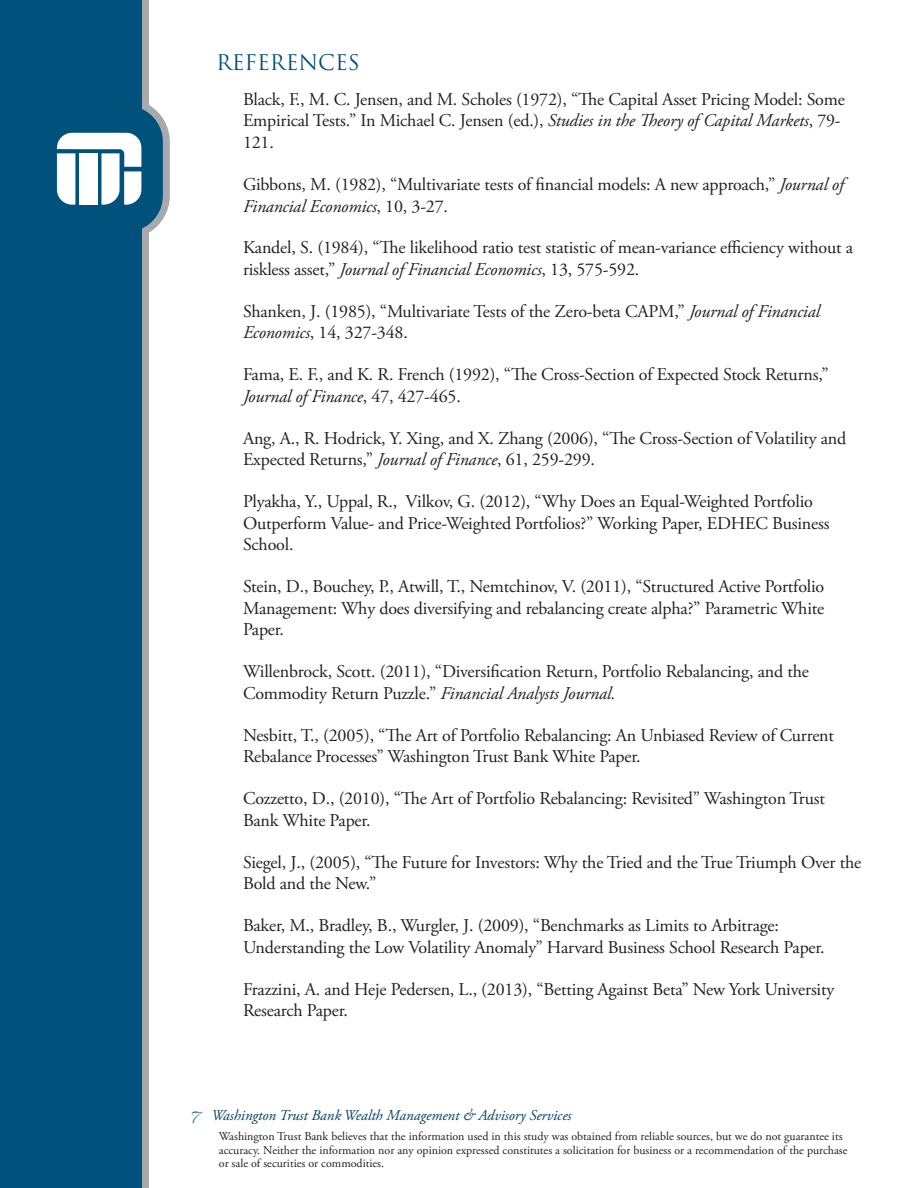
<style>
.page{position:relative;width:918px;height:1188px;background:#fff}
.page>*{position:absolute;margin:0;border:0;box-sizing:border-box;transform-origin:0 0}
.t1{font:21px "Trajan Pro";color:#00517c}
.t2{font:18px/21.6px "Adobe Garamond Pro";letter-spacing:-.01em;color:#231f20}
.t3{font:italic 15px "Adobe Garamond Pro";color:#004163}
.t4{font:12px/13.5px "Adobe Garamond Pro";color:#231f20}
.s1{font-style:italic}
.s2{font-family:"Bonheur Royale";font-style:normal;font-size:24px;color:#00517c}
</style>
<div class="page">
<div style="left:0;top:0;width:57px;height:1188px;background:#00517c"></div>
<svg style="left:57px;top:0;width:113px;height:1188px"></svg>
<h2 class="t1" style="left:216px;top:49px;width:145px">REFERENCES</h2>
<p class="t2" style="left:243px;top:89px;width:603px">Black, F., M. C. Jensen, and M. Scholes (1972), “The Capital Asset Pricing Model: Some<br>Empirical Tests.” In Michael C. Jensen (ed.), <span class="s1">Studies in the Theory of Capital Markets</span>, 79-<br>121.</p>
<p class="t2" style="left:243px;top:174px;width:602px">Gibbons, M. (1982), “Multivariate tests of financial models: A new approach,” <span class="s1">Journal of<br>Financial Economics</span>, 10, 3-27.</p>
<p class="t2" style="left:243px;top:237px;width:612px">Kandel, S. (1984), “The likelihood ratio test statistic of mean-variance efficiency without a riskless asset,” <span class="s1">Journal of Financial Economics</span>, 13, 575-592.</p>
<p class="t2" style="left:243px;top:301px;width:578px">Shanken, J. (1985), “Multivariate Tests of the Zero-beta CAPM,” <span class="s1">Journal of Financial<br>Economics</span>, 14, 327-348.</p>
<p class="t2" style="left:243px;top:364px;width:587px">Fama, E. F., and K. R. French (1992), “The Cross-Section of Expected Stock Returns,”<br><span class="s1">Journal of Finance</span>, 47, 427-465.</p>
<p class="t2" style="left:243px;top:428px;width:605px">Ang, A., R. Hodrick, Y. Xing, and X. Zhang (2006), “The Cross-Section of Volatility and<br>Expected Returns,” <span class="s1">Journal of Finance</span>, 61, 259-299.</p>
<p class="t2" style="left:243px;top:491px;width:588px">Plyakha, Y., Uppal, R., Vilkov, G. (2012), “Why Does an Equal-Weighted Portfolio<br>Outperform Value- and Price-Weighted Portfolios?” Working Paper, EDHEC Business<br>School.</p>
<p class="t2" style="left:243px;top:576px;width:583px;text-align:justify">Stein, D., Bouchey, P., Atwill, T., Nemtchinov, V. (2011), “Structured Active Portfolio Management: Why does diversifying and rebalancing create alpha?” Parametric White Paper.</p>
<p class="t2" style="left:243px;top:661px;width:567px">Willenbrock, Scott. (2011), “Diversification Return, Portfolio Rebalancing, and the<br>Commodity Return Puzzle.” <span class="s1">Financial Analysts Journal.</span></p>
<p class="t2" style="left:243px;top:725px;width:593px">Nesbitt, T., (2005), “The Art of Portfolio Rebalancing: An Unbiased Review of Current<br>Rebalance Processes” Washington Trust Bank White Paper.</p>
<p class="t2" style="left:243px;top:788px;width:583px">Cozzetto, D., (2010), “The Art of Portfolio Rebalancing: Revisited” Washington Trust<br>Bank White Paper.</p>
<p class="t2" style="left:243px;top:852px;width:620px">Siegel, J., (2005), “The Future for Investors: Why the Tried and the True Triumph Over the<br>Bold and the New.”</p>
<p class="t2" style="left:243px;top:915px;width:583px">Baker, M., Bradley, B., Wurgler, J. (2009), “Benchmarks as Limits to Arbitrage:<br>Understanding the Low Volatility Anomaly” Harvard Business School Research Paper.</p>
<p class="t2" style="left:243px;top:979px;width:593px">Frazzini, A. and Heje Pedersen, L., (2013), “Betting Against Beta” New York University<br>Research Paper.</p>
<p class="t3" style="left:192px;top:1106px;width:381px"><span class="s2">7</span> Washington Trust Bank Wealth Management &amp; Advisory Services</p>
<p class="t4" style="left:219px;top:1130px;width:630px">Washington Trust Bank believes that the information used in this study was obtained from reliable sources, but we do not guarantee its accuracy. Neither the information nor any opinion expressed constitutes a solicitation for business or a recommendation of the purchase or sale of securities or commodities.</p>
</div>
